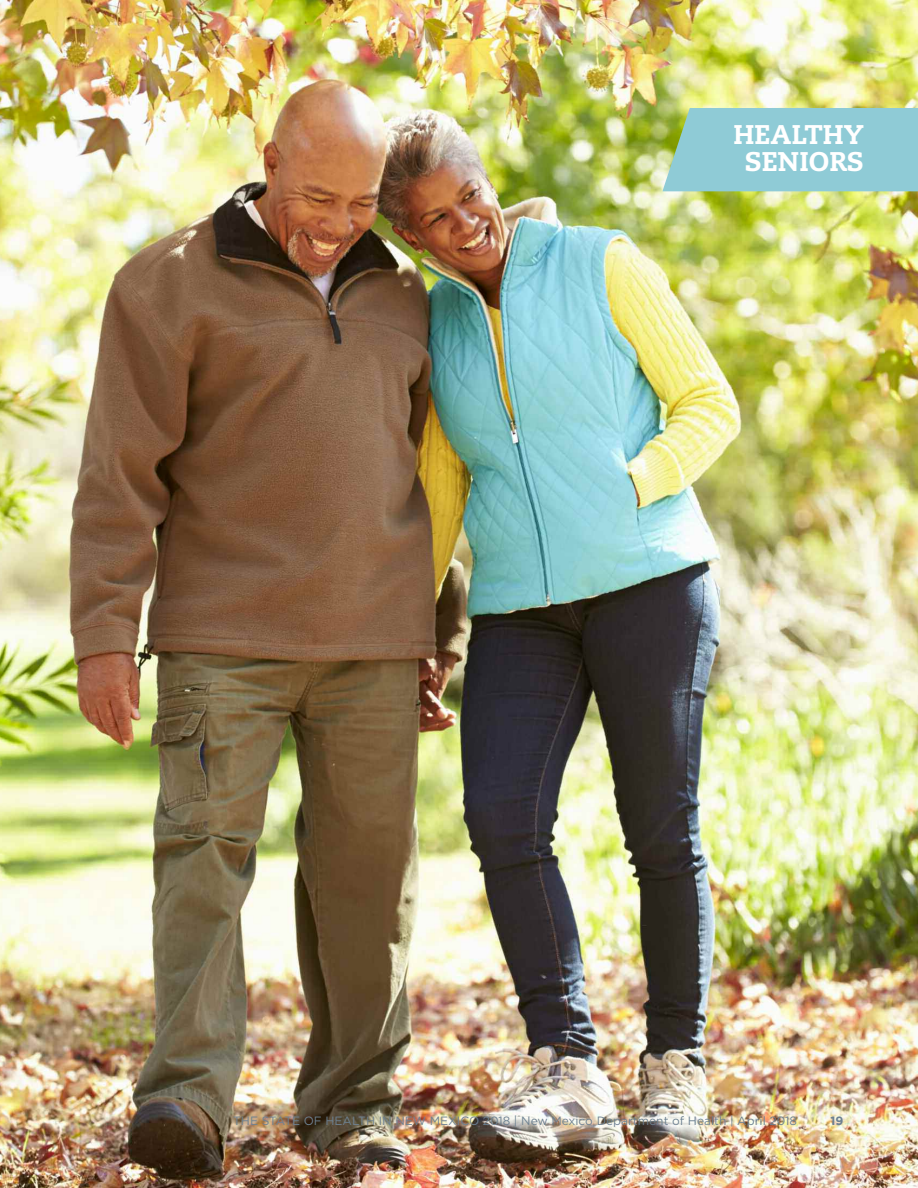
<style>
.page{position:relative;width:918px;height:1188px;background:#fff}
.page>*{position:absolute;margin:0;border:0;box-sizing:border-box;transform-origin:0 0}
.t1{font:800 27px/27px "Caecilia LT Std";color:#fff;text-align:center}
.t2{font:12px "Gotham";color:#6d8191}
.t3{font:700 12px "Gotham";color:#6d8191}
</style>
<div class="page">
<img style="left:0;top:0;width:918px;height:1188px">
<div style="left:662px;top:108px;width:256px;height:83px;background:#8fcbd6"></div>
<h1 class="t1" style="left:733px;top:124px;width:132px">HEALTHY<br>SENIORS</h1>
<p class="t2" style="left:233px;top:1114px;width:565px">THE STATE OF HEALTH IN NEW MEXICO 2018 | New Mexico Department of Health | April 2018</p>
<p class="t3" style="left:830px;top:1114px;width:15px">19</p>
</div>
